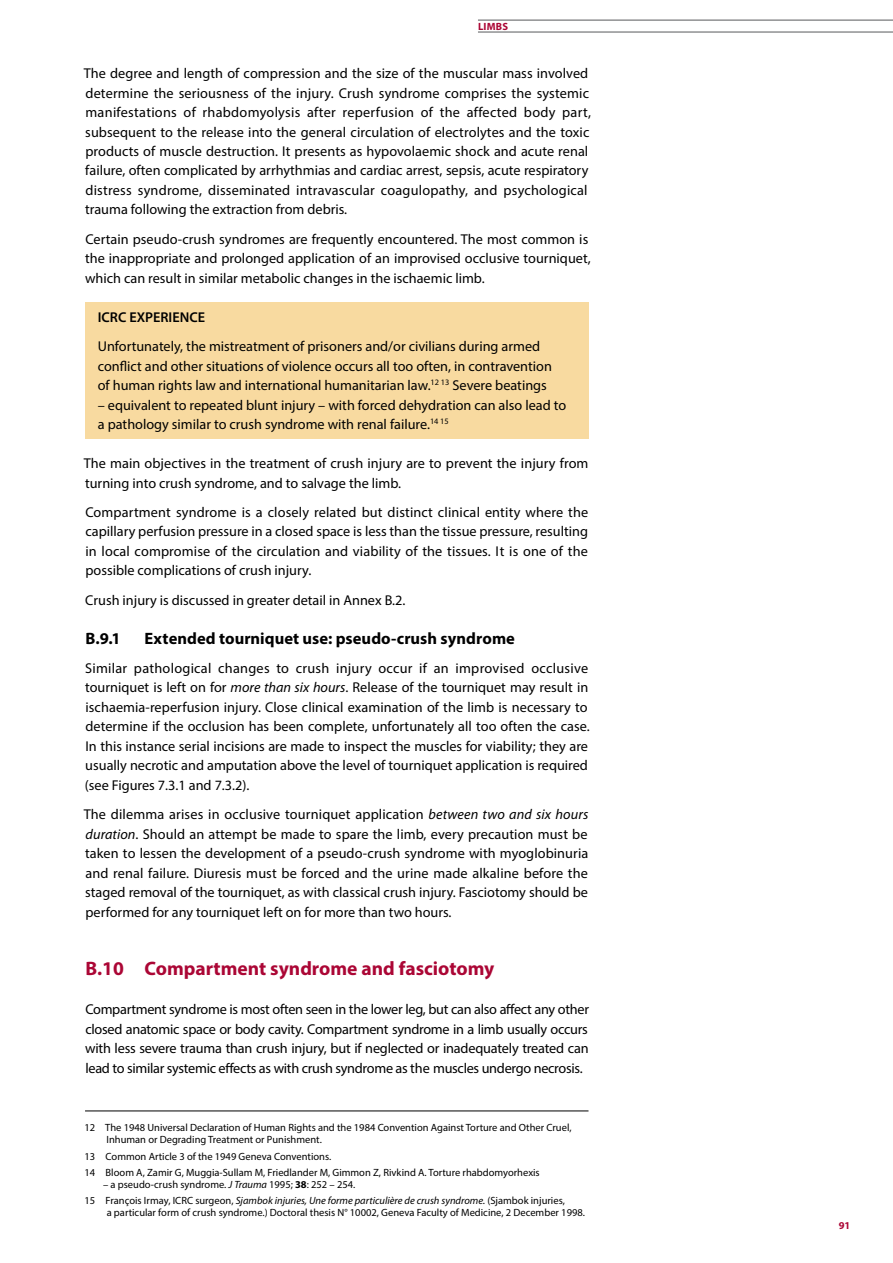
<style>
.page{position:relative;width:893px;height:1263px;background:#fff}
.page>*{position:absolute;margin:0;border:0;box-sizing:border-box;transform-origin:0 0}
.t1{font:700 19.5px "Myriad Pro";color:#ab0635}
.t2{font:700 16.5px "Myriad Pro";letter-spacing:.005em;color:#000}
.t3{font:14.25px/19.5px "Myriad Pro";color:#000}
.t4{font:600 14.25px "Myriad Pro";color:#000}
.t5{font:10.5px/16.2px "Myriad Pro";color:#000}
.t6{font:700 10.5px "Myriad Pro";letter-spacing:.02em;color:#ab0635}
.s1{font-style:italic}
.s2{font-weight:700}
</style>
<div class="page">
<hr style="left:478px;top:20px;width:415px;height:1px;background:#58595b">
<hr style="left:478px;top:32px;width:415px;height:1px;background:#58595b">
<hr style="left:85px;top:1111px;width:503px;height:1px;background:#000">
<div style="left:85px;top:302px;width:503px;height:137px;background:#f8daa0"></div>
<p class="t6" style="left:478px;top:19px;width:32px">Limbs</p>
<p class="t3" style="left:84px;top:63px;width:509px">The degree and length of compression and the size of the muscular mass involved determine the seriousness of the injury. Crush syndrome comprises the systemic manifestations of rhabdomyolysis after reperfusion of the affected body part, subsequent to the release into the general circulation of electrolytes and the toxic products of muscle destruction. It presents as hypovolaemic shock and acute renal failure, often complicated by arrhythmias and cardiac arrest, sepsis, acute respiratory distress syndrome, disseminated intravascular coagulopathy, and psychological trauma following the extraction from debris.</p>
<p class="t3" style="left:85px;top:229px;width:507px">Certain pseudo-crush syndromes are frequently encountered. The most common is the inappropriate and prolonged application of an improvised occlusive tourniquet, which can result in similar metabolic changes in the ischaemic limb.</p>
<p class="t4" style="left:98px;top:308px;width:109px">ICRC EXPERIENCE</p>
<p class="t3" style="left:98px;top:336px;width:456px">Unfortunately, the mistreatment of prisoners and/or civilians during armed conflict and other situations of violence occurs all too often, in contravention of human rights law and international humanitarian law.<sup>12</sup> <sup>13</sup> Severe beatings</p>
<p class="t3" style="left:98px;top:395px;width:470px">– equivalent to repeated blunt injury – with forced dehydration can also lead to a pathology similar to crush syndrome with renal failure.<sup>14</sup> <sup>15</sup></p>
<p class="t3" style="left:84px;top:453px;width:506px">The main objectives in the treatment of crush injury are to prevent the injury from turning into crush syndrome, and to salvage the limb.</p>
<p class="t3" style="left:85px;top:502px;width:504px;text-align:justify">Compartment syndrome is a closely related but distinct clinical entity where the capillary perfusion pressure in a closed space is less than the tissue pressure, resulting in local compromise of the circulation and viability of the tissues. I t is one of the possible complications of crush injury.</p>
<p class="t3" style="left:85px;top:590px;width:322px">Crush injury is discussed in greater detail in Annex B.2.</p>
<p class="t2" style="left:85px;top:627px;width:37px">B.9.1</p>
<p class="t2" style="left:145px;top:627px;width:372px">Extended tourniquet use: pseudo-crush syndrome</p>
<p class="t3" style="left:85px;top:658px;width:506px">Similar pathological changes to crush injury occur if an improvised occlusive tourniquet is left on for <span class="s1">more than six hours</span>. Release of the tourniquet may result in ischaemia-reperfusion injury. Close clinical examination of the limb is necessary to determine if the occlusion has been complete, unfortunately all too often the case.<br>I n this instance serial incisions are made to inspect the muscles for viability; they are usually necrotic and amputation above the level of tourniquet application is required (see Figures 7.3.1 and 7.3.2).</p>
<p class="t3" style="left:84px;top:804px;width:506px;text-align:justify">The dilemma arises in occlusive tourniquet application <span class="s1">between two and six hours duration</span>. Should an attempt be made to spare the limb, every precaution must be taken to lessen the development of a pseudo-crush syndrome with myoglobinuria and renal failure. Diuresis must be forced and the urine made alkaline before the staged removal of the tourniquet, as with classical crush injury. Fasciotomy should be performed for any tourniquet left on for more than two hours.</p>
<h1 class="t1" style="left:86px;top:956px;width:410px">B.10 Compartment syndrome and fasciotomy</h1>
<p class="t3" style="left:85px;top:999px;width:505px;text-align:justify">Compartment syndrome is most often seen in the lower leg, but can also affect any other closed anatomic space or body cavity. Compartment syndrome in a limb usually occurs with less severe trauma than crush injury, but if neglected or inadequately treated can lead to similar systemic effects as with crush syndrome as the muscles undergo necrosis.</p>
<p class="t5" style="left:106px;top:1122px;width:467px;line-height:12px;text-indent:-22px">12 The 1948 Universal Declaration of Human Rights and the 1984 Convention Against Torture and Other Cruel,<br>I nhuman or Degrading Treatment or Punishment.</p>
<p class="t5" style="left:84px;top:1148px;width:457px">13 Common Article 3 of the 1949 Geneva Conventions.<br>14 Bloom A, Zamir G, Muggia-Sullam M, Friedlander M, Gimmon Z, Rivkind A. Torture rhabdomyorhexis</p>
<p class="t5" style="left:84px;top:1176px;width:482px;text-indent:19px">– a pseudo-crush syndrome. <span class="s1">J Trauma</span> 1995; <span class="s2">38</span>: 252 – 254.<br>15 François I rmay, ICRC surgeon, <span class="s1">Sjambok injuries, Une forme particulière de crush syndrome.</span> (Sjambok injuries,</p>
<p class="t5" style="left:107px;top:1204px;width:480px">a particular form of crush syndrome.) Doctoral thesis N° 10002, Geneva Faculty of Medicine, 2 December 1998.</p>
<p class="t6" style="left:839px;top:1218px;width:13px">91</p>
</div>
